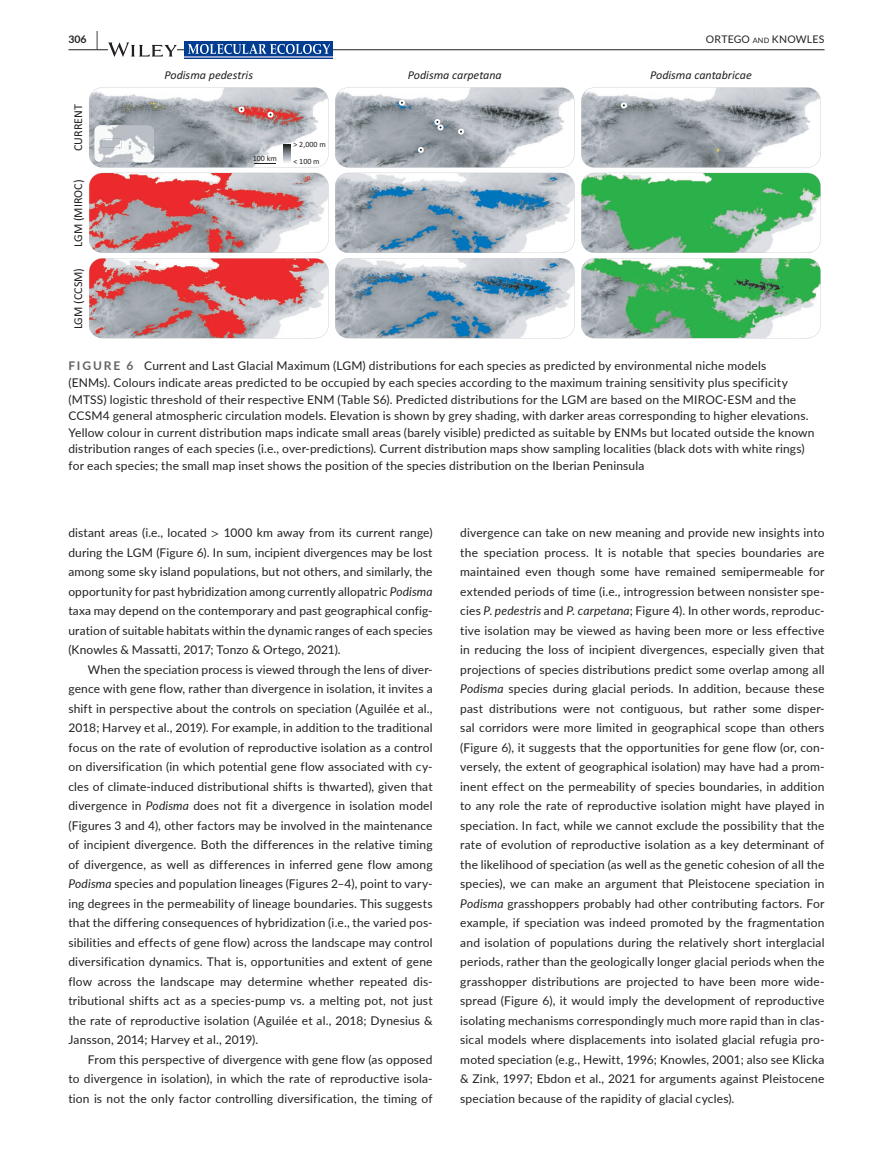
<style>
.page{position:relative;width:893px;height:1174px;background:#fff}
.page>*{position:absolute;margin:0;border:0;box-sizing:border-box;transform-origin:0 0}
.t1{font:12px/19.5px "Lato";letter-spacing:.015em;color:#231f20;text-align:justify}
.t2{font:italic 12px "Calibri";color:#231f20}
.t3{font:12px "Calibri";color:#231f20}
.t4{font:10.5px "Lato";letter-spacing:.02em;color:#231f20}
.t5{font:700 10.5px "Lato";color:#231f20}
.t6{font:8.1px/16.6px "Calibri";color:#231f20}
.s1{font-size:19.5px}
.s2{font-size:7.35px}
.s3{font-weight:700;color:#636366}
.s4{font-family:"STIX"}
.s5{font-style:italic}
</style>
<div class="page">
<hr style="left:68px;top:49px;width:756px;height:1px;background:#231f20">
<svg style="left:108px;top:42px;width:69px;height:15px"></svg>
<svg style="left:185px;top:41px;width:148px;height:15px"></svg>
<img style="left:188px;top:45px;width:141px;height:8px">
<hr style="left:185px;top:56px;width:148px;height:2px;background:#96a6d0">
<svg style="left:581px;top:87px;width:240px;height:251px"></svg>
<svg style="left:335px;top:87px;width:240px;height:251px"></svg>
<svg style="left:89px;top:87px;width:239px;height:251px"></svg>
<p class="t5" style="left:68px;top:31px;width:31px">306 <span class="s1">|</span></p>
<p class="t4" style="left:706px;top:31px;width:120px">ORTEGO <span class="s2">and</span> KN OWLES</p>
<p class="t3" style="left:71px;top:151px;width:48px;rotate:-90deg">UC NERR T</p>
<p class="t3" style="left:71px;top:247px;width:68px;rotate:-90deg">GL M M( OR I ) C</p>
<p class="t3" style="left:71px;top:329px;width:63px;rotate:-90deg">GL M MSCC ( )</p>
<p class="t2" style="left:165px;top:67px;width:90px">Podisma pedestris</p>
<p class="t2" style="left:650px;top:67px;width:103px">Podisma cantabricae</p>
<p class="t2" style="left:408px;top:67px;width:95px">Podisma carpetana</p>
<p class="t6" style="left:253px;top:150px;width:26px">100 km</p>
<p class="t6" style="left:293px;top:136px;width:34px">&gt; 2,000 m &lt; 100 m</p>
<p class="t1" style="left:68px;top:357px;width:747px;line-height:16.5px;text-align:left"><span class="s3">FIGURE 6</span> Current and Last Glacial Maximum (LGM) distributions for each species as predicted by environmental niche models<br>(ENMs). Colours indicate areas predicted to be occupied by each species according to the maximum training sensitivity plus specificity (MTSS) logistic threshold of their respective ENM (Table S6). Predicted distributions for the LGM are based on the MIROC-ESM and the CCSM4 general atmospheric circulation models. Elevation is shown by grey shading, with darker areas corresponding to higher elevations.<br>Yellow colour in current distribution maps indicate small areas (barely visible) predicted as suitable by ENMs but located outside the known distribution ranges of each species (i.e., over-predictions). Current distribution maps show sampling localities (black dots with white rings) for each species; the small map inset shows the position of the species distribution on the Iberian Peninsula</p>
<p class="t1" style="left:68px;top:522px;width:366px">distant areas (i.e., located <span class="s4">&gt;</span> 1000 km away from its current range) during the LGM (Figure 6). In sum, incipient divergences may be lost among some sky island populations, but not others, and similarly, the opportunity for past hybridization among currently allopatric <span class="s5">Podisma </span>taxa may depend on the contemporary and past geographical config&shy;uration of suitable habitats within the dynamic ranges of each species (Knowles &amp; Massatti, 2017; Tonzo &amp; Ortego, 2021).</p>
<p class="t1" style="left:68px;top:659px;width:366px;text-indent:20px">When the speciation process is viewed through the lens of diver&shy;gence with gene flow, rather than divergence in isolation, it invites a shift in perspective about the controls on speciation (Aguilée et al., 2018; Harvey et al., 2019). For example, in addition to the traditional focus on the rate of evolution of reproductive isolation as a control on diversification (in which potential gene flow associated with cy&shy;cles of climate-induced distributional shifts is thwarted), given that divergence in <span class="s5">Podisma</span> does not fit a divergence in isolation model (Figures 3 and 4), other factors may be involved in the maintenance of incipient divergence. Both the differences in the relative timing of divergence, as well as differences in inferred gene flow among <span class="s5">Podisma</span> species and population lineages (Figures 2–4), point to vary&shy;ing degrees in the permeability of lineage boundaries. This suggests that the differing consequences of hybridization (i.e., the varied pos&shy;sibilities and effects of gene flow) across the landscape may control diversification dynamics. That is, opportunities and extent of gene flow across the landscape may determine whether repeated dis&shy;tributional shifts act as a species-pump vs. a melting pot, not just the rate of reproductive isolation (Aguilée et al., 2018; Dynesius &amp; Jansson, 2014; Harvey et al., 2019).</p>
<p class="t1" style="left:68px;top:1049px;width:366px;text-indent:20px">From this perspective of divergence with gene flow (as opposed to divergence in isolation), in which the rate of reproductive isola&shy;tion is not the only factor controlling diversification, the timing of</p>
<p class="t1" style="left:460px;top:522px;width:366px">divergence can take on new meaning and provide new insights into the speciation process. It is notable that species boundaries are maintained even though some have remained semipermeable for extended periods of time (i.e., introgression between nonsister spe&shy;cies <span class="s5">P</span>. <span class="s5">pedestris</span> and <span class="s5">P</span>. <span class="s5">carpetana</span>; Figure 4). In other words, reproduc&shy;tive isolation may be viewed as having been more or less effective in reducing the loss of incipient divergences, especially given that projections of species distributions predict some overlap among all <span class="s5">Podisma</span> species during glacial periods. In addition, because these past distributions were not contiguous, but rather some disper&shy;sal corridors were more limited in geographical scope than others (Figure 6), it suggests that the opportunities for gene flow (or, con&shy;versely, the extent of geographical isolation) may have had a prom&shy;inent effect on the permeability of species boundaries, in addition to any role the rate of reproductive isolation might have played in speciation. In fact, while we cannot exclude the possibility that the rate of evolution of reproductive isolation as a key determinant of the likelihood of speciation (as well as the genetic cohesion of all the species), we can make an argument that Pleistocene speciation in <span class="s5">Podisma</span> grasshoppers probably had other contributing factors. For example, if speciation was indeed promoted by the fragmentation and isolation of populations during the relatively short interglacial periods, rather than the geologically longer glacial periods when the grasshopper distributions are projected to have been more wide&shy;spread (Figure 6), it would imply the development of reproductive isolating mechanisms correspondingly much more rapid than in clas&shy;sical models where displacements into isolated glacial refugia pro&shy;moted speciation (e.g., Hewitt, 1996; Knowles, 2001; also see Klicka &amp; Zink, 1997; Ebdon et al., 2021 for arguments against Pleistocene speciation because of the rapidity of glacial cycles).</p>
</div>
